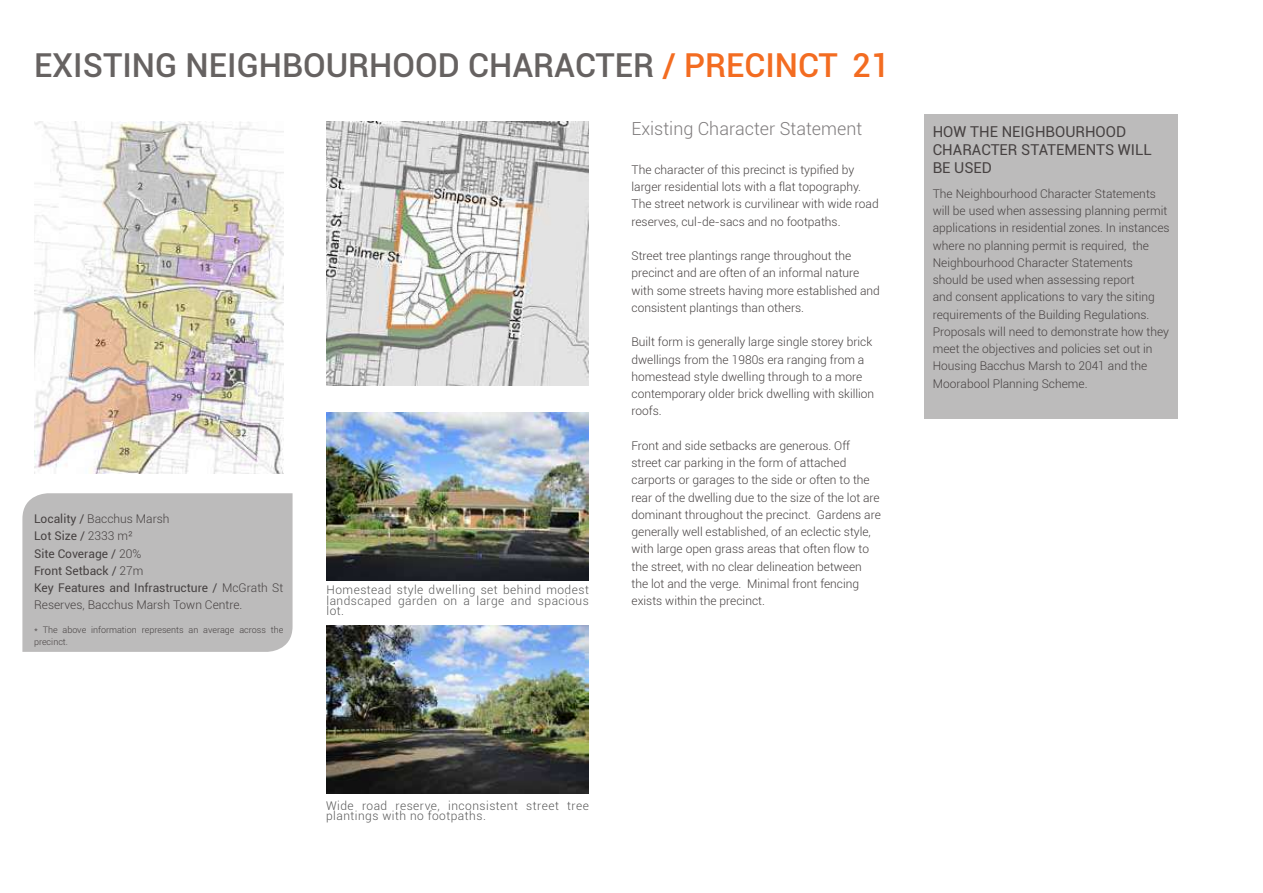
<style>
.page{position:relative;width:1263px;height:893px;background:#fff}
.page>*{position:absolute;margin:0;border:0;box-sizing:border-box;transform-origin:0 0}
.t1{font:500 33px "Roboto";color:#666261}
.t2{font:300 18px "Roboto";color:#7f7c7d}
.t3{font:15px/18px "Roboto";color:#474242}
.t4{font:300 12px/17.2px "Roboto";color:#474242}
.t5{font:300 12px/10.5px "Roboto";letter-spacing:.04em;color:#595959}
.t6{font:12px/17.2px "Roboto";color:#474242}
.t7{font:300 9px/12px "Roboto";color:#474242}
.s1{color:#f36c21}
.s2{font-weight:300}
</style>
<div class="page">
<div style="left:22px;top:493px;width:271px;height:159px;background:#bcbbbb"></div>
<img style="left:326px;top:122px;width:263px;height:264px">
<img style="left:326px;top:625px;width:263px;height:169px">
<img style="left:326px;top:413px;width:263px;height:168px">
<img style="left:34px;top:122px;width:249px;height:352px">
<div style="left:924px;top:114px;width:254px;height:305px;background:#bcbbbb"></div>
<h1 class="t1" style="left:34px;top:42px;width:857px">EXISTING NEIGHBOURHOOD CHARACTER <span class="s1">/ PRECINCT 21</span></h1>
<p class="t6" style="left:34px;top:510px;width:251px">Locality / <span class="s2">Bacchus Marsh<br></span>Lot Size / <span class="s2">2333 m²<br></span>Site Coverage / <span class="s2">20%<br></span>Front Setback / <span class="s2">27m<br></span>Key Features and Infrastructure / <span class="s2">McGrath St<br>Reserves, Bacchus Marsh Town Centre.</span></p>
<p class="t7" style="left:34px;top:624px;width:251px">* The above information represents an average across the precinct.</p>
<p class="t5" style="left:326px;top:585px;width:264px;text-align:justify">Homestead style dwelling set behind modest landscaped garden on a large and spacious lot.</p>
<h2 class="t2" style="left:631px;top:117px;width:232px">Existing Character Statement</h2>
<p class="t4" style="left:631px;top:161px;width:249px">The character of this precinct is typified by larger residential lots with a flat topography.<br>The street network is curvilinear with wide road reserves, cul-de-sacs and no footpaths.</p>
<p class="t4" style="left:631px;top:247px;width:250px">Street tree plantings range throughout the precinct and are often of an informal nature with some streets having more established and consistent plantings than others.</p>
<p class="t4" style="left:631px;top:333px;width:244px">Built form is generally large single storey brick dwellings from the 1980s era ranging from a homestead style dwelling through to a more contemporary older brick dwelling with skillion roofs.</p>
<p class="t4" style="left:631px;top:437px;width:251px">Front and side setbacks are generous. Off street car parking in the form of attached carports or garages to the side or often to the rear of the dwelling due to the size of the lot are dominant throughout the precinct. Gardens are generally well established, of an eclectic style, with large open grass areas that often flow to the street, with no clear delineation between the lot and the verge. Minimal front fencing exists within the precinct.</p>
<p class="t3" style="left:933px;top:122px;width:220px">HOW THE NEIGHBOURHOOD<br>CHARACTER STATEMENTS WILL<br>BE USED</p>
<p class="t4" style="left:933px;top:185px;width:238px">The Neighbourhood Character Statements will be used when assessing planning permit applications in residential zones. In instances where no planning permit is required, the Neighbourhood Character Statements should be used when assessing report<br>and consent applications to vary the siting requirements of the Building Regulations.<br>Proposals will need to demonstrate how they meet the objectives and policies set out in Housing Bacchus Marsh to 2041 and the Moorabool Planning Scheme.</p>
<p class="t5" style="left:326px;top:800px;width:264px">Wide road reserve, inconsistent street tree plantings with no footpaths.</p>
</div>
